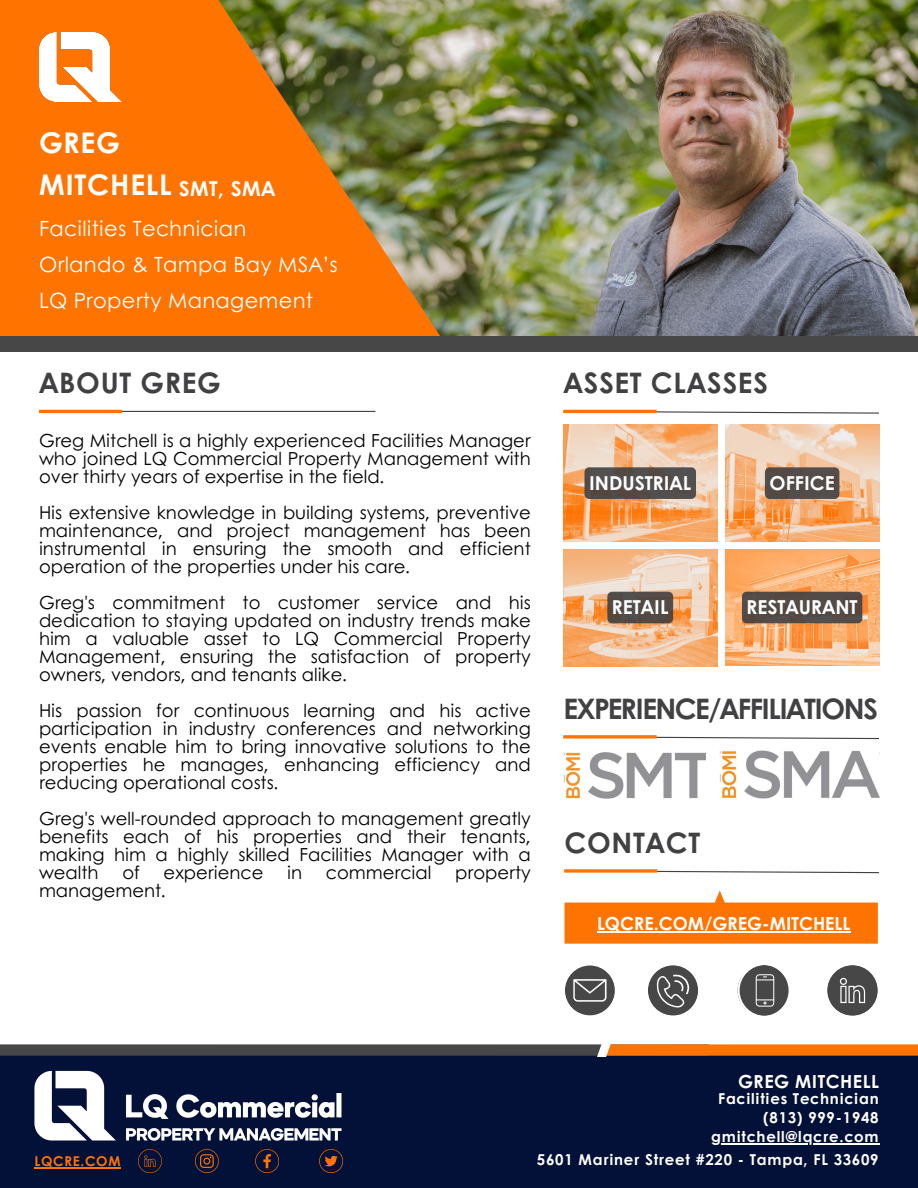
<style>
.page{position:relative;width:918px;height:1188px;background:#fff}
.page>*{position:absolute;margin:0;border:0;box-sizing:border-box;transform-origin:0 0}
.t1{font:700 28.5px/41.7px "Century Gothic";letter-spacing:.025em;color:#fff}
.t2{font:700 28.2px "Century Gothic";letter-spacing:.025em;color:#414042}
.t3{font:700 28.2px "Century Gothic";letter-spacing:-.055em;color:#414042}
.t4{font:21px/36px "Century Gothic";letter-spacing:.015em;color:#fff}
.t5{font:700 20.55px "Century Gothic";letter-spacing:.025em;color:#fff}
.t6{font:700 19.2px "Century Gothic";color:#fff}
.t7{font:18px/18px "Century Gothic";color:#000;text-align:justify}
.t8{font:700 18px "Century Gothic";color:#fff}
.t9{font:700 18px "Century Gothic";letter-spacing:.025em;color:#fff}
.t10{font:700 15px/19.2px "Century Gothic";letter-spacing:.05em;color:#fff;text-align:right}
.t11{font:700 13.5px "Century Gothic";letter-spacing:.05em;color:#ff7300}
</style>
<div class="page">
<img style="left:0;top:0;width:918px;height:1188px">
<hr style="left:35px;top:1167px;width:86px;height:1px;background:#ff7300">
<hr style="left:711px;top:1144px;width:168px;height:1px;background:#fff">
<svg style="left:562px;top:410px;width:318px;height:4px"></svg>
<hr style="left:563px;top:410px;width:94px;height:3px;background:#ff7300">
<img style="left:725px;top:425px;width:154px;height:117px">
<img style="left:563px;top:425px;width:155px;height:117px">
<img style="left:563px;top:549px;width:155px;height:117px">
<div style="left:585px;top:467px;width:111px;height:32px;background:#414042;border-radius:5px;opacity:.9"></div>
<div style="left:765px;top:467px;width:74px;height:32px;background:#534c49;border-radius:5px"></div>
<div style="left:607px;top:592px;width:66px;height:31px;background:#534b47;border-radius:5px"></div>
<img style="left:725px;top:549px;width:154px;height:117px">
<div style="left:742px;top:592px;width:120px;height:31px;background:#534b46;border-radius:5px"></div>
<svg style="left:562px;top:736px;width:318px;height:4px"></svg>
<svg style="left:563px;top:735px;width:94px;height:4px"></svg>
<svg style="left:563px;top:870px;width:317px;height:4px"></svg>
<svg style="left:564px;top:869px;width:93px;height:4px"></svg>
<img style="left:35px;top:1070px;width:308px;height:71px">
<h2 class="t1" style="left:39px;top:121px;width:134px">GREG<br>MITCHELL</h2>
<p class="t5" style="left:179px;top:173px;width:98px">SMT, SMA</p>
<p class="t4" style="left:39px;top:209px;width:300px">Facilities Technician<br>Orlando &amp; Tampa Bay MSA’s<br>LQ Property Management</p>
<p class="t2" style="left:39px;top:361px;width:183px">ABOUT GREG</p>
<h5 class="t7" style="left:39px;top:431px;width:493px">Greg Mitchell is a highly experienced Facilities Manager who joined LQ Commercial Property Management with over thirty years of expertise in the field.</h5>
<h5 class="t7" style="left:39px;top:503px;width:493px">His extensive knowledge in building systems, preventive maintenance, and project management has been instrumental in ensuring the smooth and efficient operation of the properties under his care.</h5>
<h5 class="t7" style="left:39px;top:593px;width:493px">Greg's commitment to customer service and his dedication to staying updated on industry trends make him a valuable asset to LQ Commercial Property Management, ensuring the satisfaction of property owners, vendors, and tenants alike.</h5>
<h5 class="t7" style="left:39px;top:701px;width:493px">His passion for continuous learning and his active participation in industry conferences and networking events enable him to bring innovative solutions to the properties he manages, enhancing efficiency and reducing operational costs.</h5>
<p class="t7" style="left:39px;top:809px;width:493px">Greg's well-rounded approach to management greatly benefits each of his properties and their tenants, making him a highly skilled Facilities Manager with a wealth</p>
<p class="t7" style="left:122px;top:863px;width:19px">of</p>
<p class="t7" style="left:164px;top:863px;width:101px">experience</p>
<p class="t7" style="left:287px;top:863px;width:17px">in</p>
<p class="t7" style="left:326px;top:863px;width:107px">commercial</p>
<p class="t7" style="left:455px;top:863px;width:77px">property</p>
<p class="t7" style="left:39px;top:881px;width:128px">management.</p>
<h2 class="t2" style="left:563px;top:361px;width:206px">ASSET CLASSES</h2>
<h2 class="t6" style="left:589px;top:468px;width:104px">INDUSTRIAL</h2>
<h1 class="t6" style="left:770px;top:468px;width:67px">OFFICE</h1>
<p class="t6" style="left:612px;top:593px;width:58px">RETAIL</p>
<h1 class="t6" style="left:747px;top:593px;width:113px">RESTAURANT</h1>
<h4 class="t3" style="left:563px;top:688px;width:316px">EXPERIENCE/AFFILIATIONS</h4>
<p class="t2" style="left:564px;top:821px;width:138px">CONTACT</p>
<h1 class="t8" style="left:597px;top:910px;width:255px">LQCRE.COM/GREG-MITCHELL</h1>
<p class="t11" style="left:35px;top:1151px;width:88px">LQCRE.COM</p>
<p class="t9" style="left:738px;top:1068px;width:142px">GREG MITCHELL</p>
<p class="t10" style="left:711px;top:1088px;width:169px">Facilities Technician (813) 999-1948 gmitchell@lqcre.com</p>
<p class="t10" style="left:537px;top:1149px;width:343px">5601 Mariner Street #220 - Tampa, FL 33609</p>
</div>
